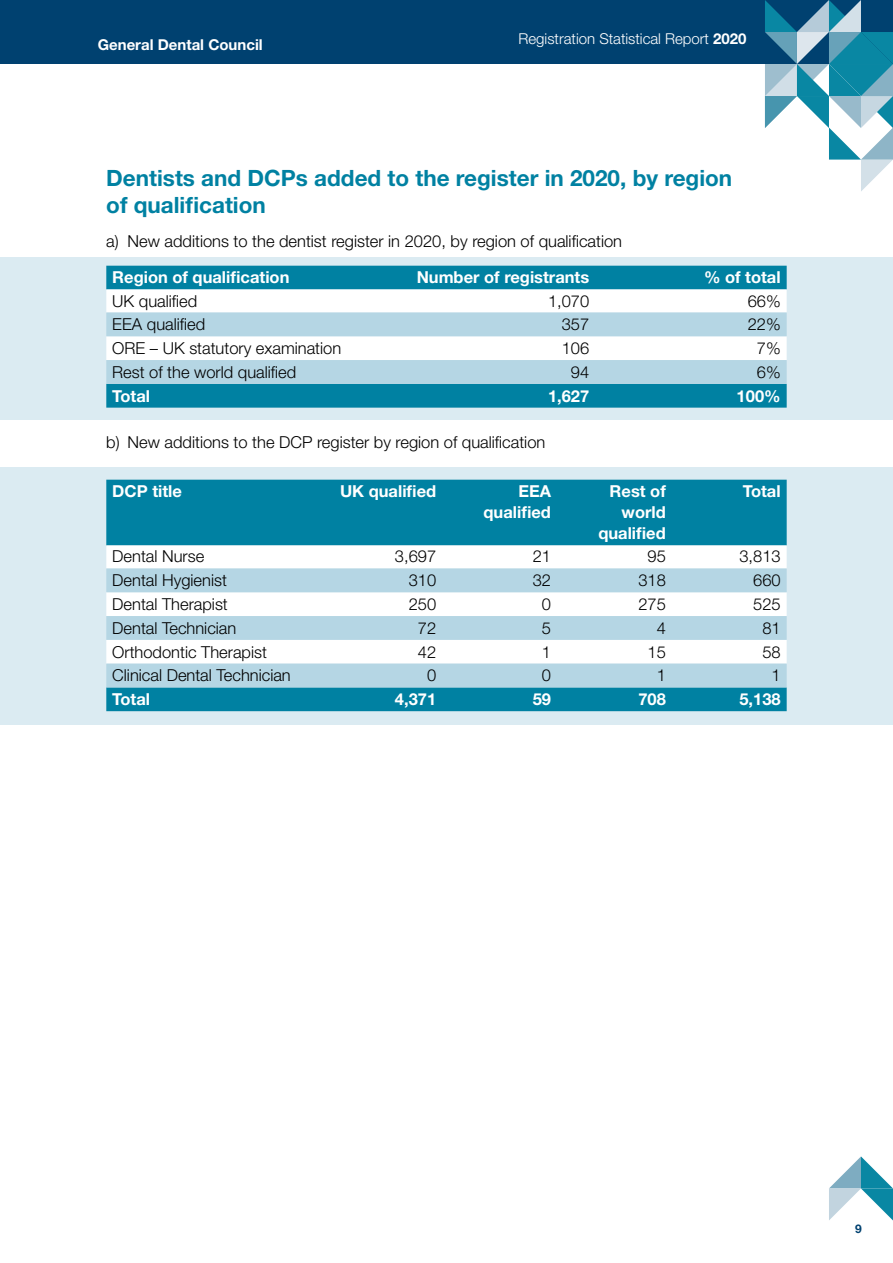
<style>
.page{position:relative;width:893px;height:1263px;background:#fff}
.page>*{position:absolute;margin:0;border:0;box-sizing:border-box;transform-origin:0 0}
.t1{font:700 22.5px/27px "Helvetica Neue LT Std";color:#0081a2}
.Body_copy{font:300 16.5px "Helvetica Neue LT Std";color:#000}
.Body_copy-2{font:700 16.5px/21px "Helvetica Neue LT Std";color:#fff;text-align:right}
.t2{font:300 15px "Helvetica Neue LT Std";color:#fff}
.t3{font:700 15px "Helvetica Neue LT Std";color:#fff}
.t4{font:700 12px "Helvetica Neue LT Std";color:#004170}
.s1{font-weight:700}
</style>
<div class="page">
<div style="left:0;top:257px;width:893px;height:163px;background:#dbebf2"></div>
<div style="left:0;top:468px;width:893px;height:257px;background:#dbebf2"></div>
<div style="left:106px;top:266px;width:681px;height:142px;background:#0081a2"></div>
<div style="left:106px;top:289px;width:681px;height:23px;background:#fff"></div>
<svg style="left:106px;top:312px;width:681px;height:72px;background:#cde3ec"></svg>
<div style="left:106px;top:480px;width:681px;height:231px;background:#0081a2"></div>
<div style="left:106px;top:545px;width:681px;height:23px;background:#fff"></div>
<svg style="left:106px;top:568px;width:681px;height:119px;background:#d2e6ee"></svg>
<div style="left:0;top:0;width:893px;height:64px;background:#004170"></div>
<svg style="left:829px;top:1156px;width:64px;height:64px"></svg>
<svg style="left:765px;top:0;width:128px;height:191px"></svg>
<p class="t3" style="left:98px;top:35px;width:166px">General Dental Council</p>
<p class="t2" style="left:518px;top:30px;width:230px">Registration Statistical Report <span class="s1">2020</span></p>
<h2 class="t1" style="left:106px;top:164px;width:627px">Dentists and DCPs added to the register in 2020, by region of qualification</h2>
<p class="Body_copy" style="left:106px;top:231px;width:517px">a) New additions to the dentist register in 2020, by region of qualification</p>
<p class="Body_copy-2" style="left:112px;top:267px;width:179px">Region of qualification</p>
<p class="Body_copy-2" style="left:417px;top:267px;width:174px">Number of registrants</p>
<p class="Body_copy-2" style="left:704px;top:267px;width:78px">% of total</p>
<p class="Body_copy" style="left:112px;top:291px;width:86px">UK qualified</p>
<p class="Body_copy" style="left:548px;top:291px;width:43px">1,070</p>
<p class="Body_copy" style="left:748px;top:291px;width:35px">66%</p>
<p class="Body_copy" style="left:112px;top:314px;width:94px">EEA qualified</p>
<p class="Body_copy" style="left:562px;top:314px;width:29px">357</p>
<p class="Body_copy" style="left:748px;top:314px;width:35px">22%</p>
<p class="Body_copy" style="left:112px;top:338px;width:230px">ORE – UK statutory examination</p>
<p class="Body_copy" style="left:562px;top:338px;width:29px">106</p>
<p class="Body_copy" style="left:757px;top:338px;width:25px">7%</p>
<p class="Body_copy" style="left:112px;top:362px;width:185px">Rest of the world qualified</p>
<p class="Body_copy" style="left:571px;top:362px;width:20px">94</p>
<p class="Body_copy" style="left:757px;top:362px;width:25px">6%</p>
<p class="Body_copy-2" style="left:112px;top:385px;width:39px">Total</p>
<p class="Body_copy-2" style="left:548px;top:385px;width:43px">1,627</p>
<p class="Body_copy-2" style="left:737px;top:385px;width:46px">100%</p>
<p class="Body_copy" style="left:106px;top:432px;width:441px">b) New additions to the DCP register by region of qualification</p>
<p class="Body_copy-2" style="left:112px;top:481px;width:71px">DCP title</p>
<p class="Body_copy-2" style="left:340px;top:481px;width:98px">UK qualified</p>
<p class="Body_copy-2" style="left:484px;top:481px;width:69px">EEA qualified</p>
<p class="Body_copy-2" style="left:598px;top:481px;width:69px">Rest of world qualified</p>
<p class="Body_copy-2" style="left:743px;top:481px;width:39px">Total</p>
<p class="Body_copy" style="left:112px;top:546px;width:93px">Dental Nurse</p>
<p class="Body_copy" style="left:395px;top:546px;width:43px">3,697</p>
<p class="Body_copy" style="left:533px;top:546px;width:20px">21</p>
<p class="Body_copy" style="left:647px;top:546px;width:20px">95</p>
<p class="Body_copy" style="left:739px;top:546px;width:43px">3,813</p>
<p class="Body_copy" style="left:112px;top:570px;width:116px">Dental Hygienist</p>
<p class="Body_copy" style="left:409px;top:570px;width:29px">310</p>
<p class="Body_copy" style="left:533px;top:570px;width:20px">32</p>
<p class="Body_copy" style="left:638px;top:570px;width:29px">318</p>
<p class="Body_copy" style="left:753px;top:570px;width:29px">660</p>
<p class="Body_copy" style="left:112px;top:594px;width:117px">Dental Therapist</p>
<p class="Body_copy" style="left:409px;top:594px;width:29px">250</p>
<p class="Body_copy" style="left:542px;top:594px;width:11px">0</p>
<p class="Body_copy" style="left:638px;top:594px;width:29px">275</p>
<p class="Body_copy" style="left:753px;top:594px;width:29px">525</p>
<p class="Body_copy" style="left:112px;top:618px;width:126px">Dental Technician</p>
<p class="Body_copy" style="left:418px;top:618px;width:20px">72</p>
<p class="Body_copy" style="left:542px;top:618px;width:11px">5</p>
<p class="Body_copy" style="left:657px;top:618px;width:11px">4</p>
<p class="Body_copy" style="left:762px;top:618px;width:20px">81</p>
<p class="Body_copy" style="left:112px;top:642px;width:156px">Orthodontic Therapist</p>
<p class="Body_copy" style="left:418px;top:642px;width:20px">42</p>
<p class="Body_copy" style="left:542px;top:642px;width:11px">1</p>
<p class="Body_copy" style="left:647px;top:642px;width:20px">15</p>
<p class="Body_copy" style="left:762px;top:642px;width:20px">58</p>
<p class="Body_copy" style="left:112px;top:665px;width:180px">Clinical Dental Technician</p>
<p class="Body_copy" style="left:427px;top:665px;width:11px">0</p>
<p class="Body_copy" style="left:542px;top:665px;width:11px">0</p>
<p class="Body_copy" style="left:657px;top:665px;width:11px">1</p>
<p class="Body_copy" style="left:771px;top:665px;width:11px">1</p>
<p class="Body_copy-2" style="left:112px;top:688px;width:39px">Total</p>
<p class="Body_copy-2" style="left:395px;top:688px;width:43px">4,371</p>
<p class="Body_copy-2" style="left:533px;top:688px;width:20px">59</p>
<p class="Body_copy-2" style="left:638px;top:688px;width:29px">708</p>
<p class="Body_copy-2" style="left:739px;top:688px;width:43px">5,138</p>
<p class="t4" style="left:855px;top:1221px;width:8px">9</p>
</div>
